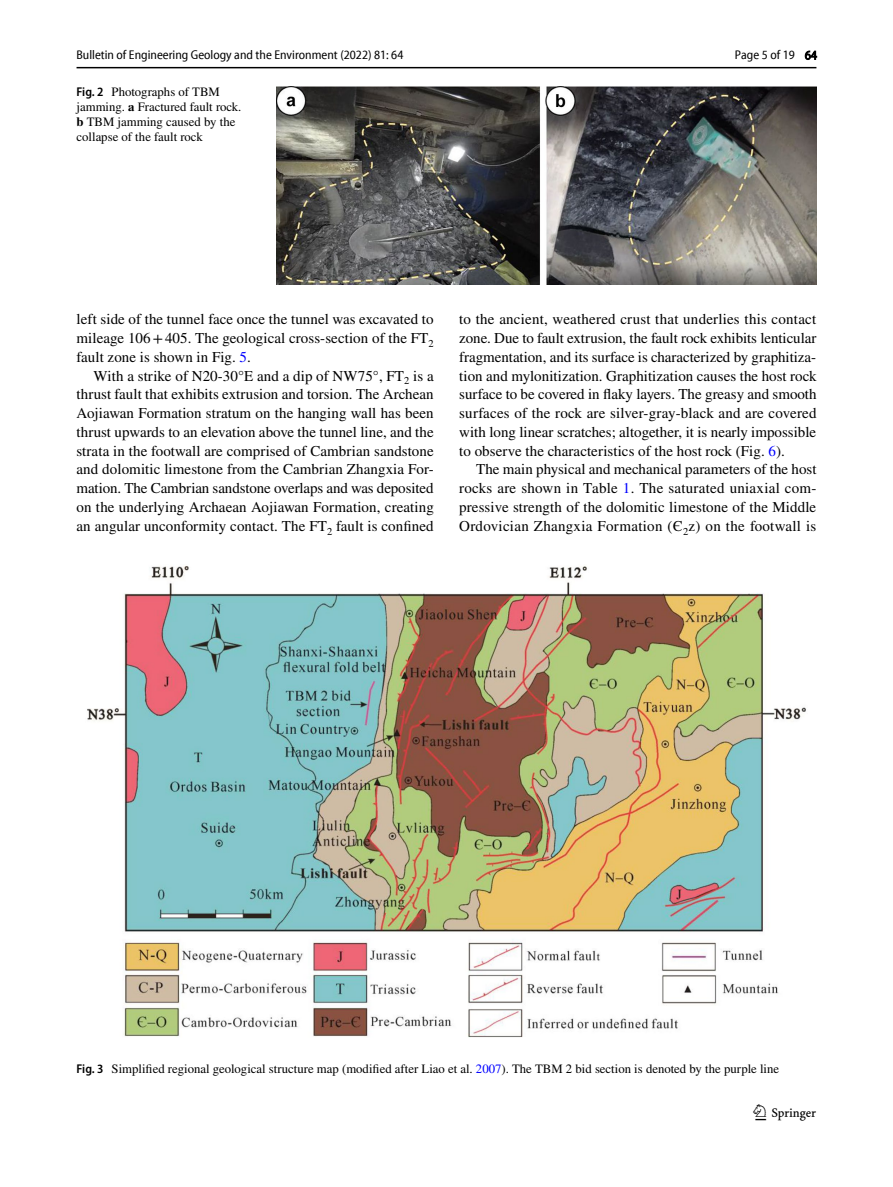
<style>
.page{position:relative;width:893px;height:1187px;background:#fff}
.page>*{position:absolute;margin:0;border:0;box-sizing:border-box;transform-origin:0 0}
.t1{font:22.5px "Springnew Regular 3";color:#000}
.t2{font:15px/18.8px "STIX";letter-spacing:.005em;color:#000;text-align:justify}
.t3{font:12.75px/15px "STIX";color:#000}
.t4{font:semi-condensed 12.75px "Myriad Pro Unic";color:#000}
.s1{font-family:"Myriad Pro";font-weight:600;font-stretch:semi-condensed}
.s2{font-weight:700}
.s3{color:#00f}
</style>
<div class="page">
<hr style="left:77px;top:67px;width:739px;height:1px;background:#000">
<img style="left:276px;top:87px;width:540px;height:197px">
<img style="left:87px;top:566px;width:719px;height:472px">
<p class="t4" style="left:76px;top:50px;width:328px">Bulletin of Engineering Geology and the Environment (2022) 81: 64</p>
<p class="t4" style="left:735px;top:50px;width:83px">Page 5 of 19 64</p>
<p class="t3" style="left:77px;top:85px;width:166px"><span class="s1">Fig. 2</span> Photographs of TBM jamming. <span class="s2">a</span> Fractured fault rock. <span class="s2">b</span> TBM jamming caused by the collapse of the fault rock</p>
<p class="t2" style="left:77px;top:311px;width:359px">left side of the tunnel face once the tunnel was excavated to mileage 106+405. The geological cross-section of the FT<sub>2 </sub>fault zone is shown in Fig. <span class="s3">5</span>.</p>
<p class="t2" style="left:77px;top:367px;width:359px;text-indent:17px">With a strike of N20-30°E and a dip of NW75°, FT<sub>2</sub> is a thrust fault that exhibits extrusion and torsion. The Archean Aojiawan Formation stratum on the hanging wall has been thrust upwards to an elevation above the tunnel line, and the strata in the footwall are comprised of Cambrian sandstone and dolomitic limestone from the Cambrian Zhangxia For&shy;mation. The Cambrian sandstone overlaps and was deposited on the underlying Archaean Aojiawan Formation, creating an angular unconformity contact. The FT<sub>2</sub> fault is confined</p>
<p class="t2" style="left:459px;top:311px;width:359px">to the ancient, weathered crust that underlies this contact zone. Due to fault extrusion, the fault rock exhibits lenticular fragmentation, and its surface is characterized by graphitiza&shy;tion and mylonitization. Graphitization causes the host rock surface to be covered in flaky layers. The greasy and smooth surfaces of the rock are silver-gray-black and are covered with long linear scratches; altogether, it is nearly impossible to observe the characteristics of the host rock (Fig. <span class="s3">6</span>).</p>
<p class="t2" style="left:459px;top:461px;width:359px;text-indent:17px">The main physical and mechanical parameters of the host rocks are shown in Table <span class="s3">1</span>. The saturated uniaxial com&shy;pressive strength of the dolomitic limestone of the Middle Ordovician Zhangxia Formation (Є<sub>2</sub>z) on the footwall is</p>
<p class="t3" style="left:77px;top:1062px;width:704px"><span class="s1">Fig. 3</span> Simplified regional geological structure map (modified after Liao et al. <span class="s3">2007</span>). The TBM 2 bid section is denoted by the purple line</p>
<h1 class="t1" style="left:755px;top:1104px;width:62px">1 3</h1>
</div>
